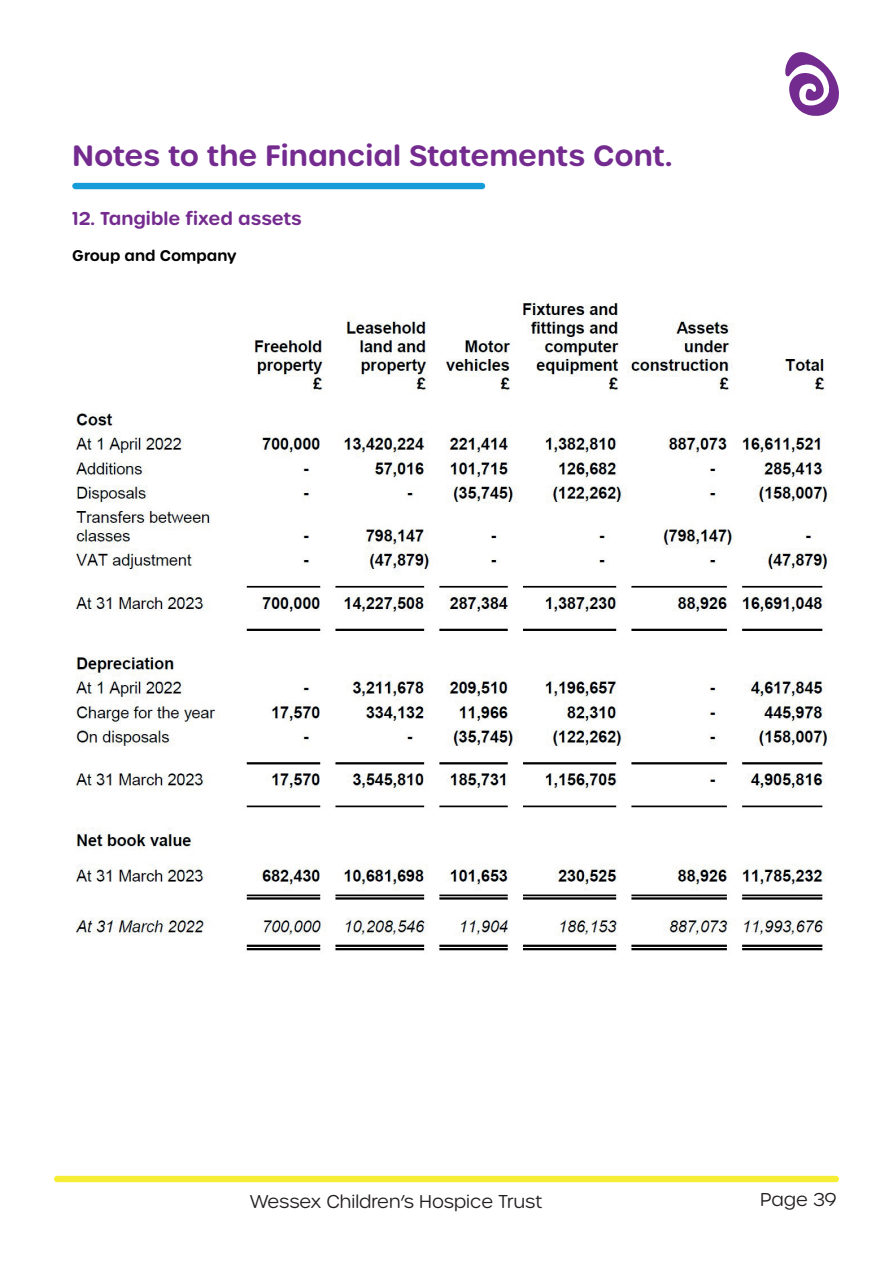
<style>
.page{position:relative;width:893px;height:1263px;background:#fff}
.page>*{position:absolute;margin:0;border:0;box-sizing:border-box;transform-origin:0 0}
.t1{font:600 28.5px "Urbane Rounded";color:#742b8f}
.t2{font:300 18px "Urbane Rounded";color:#231f20}
.t3{font:600 18px "Urbane Rounded";color:#742b8f}
.t4{font:600 15px "Urbane Rounded";color:#000}
</style>
<div class="page">
<div style="left:72px;top:183px;width:413px;height:6px;background:#169cd8;border-radius:3px"></div>
<img style="left:75px;top:302px;width:755px;height:649px">
<div style="left:54px;top:1176px;width:785px;height:6px;background:#f6ee34;border-radius:3px"></div>
<svg style="left:785px;top:52px;width:54px;height:64px"></svg>
<p class="t1" style="left:72px;top:136px;width:601px">Notes to the Financial Statements Cont.</p>
<p class="t3" style="left:72px;top:206px;width:231px">12. Tangible fixed assets</p>
<p class="t4" style="left:72px;top:245px;width:166px">Group and Company</p>
<p class="t2" style="left:250px;top:1189px;width:294px">Wessex Children’s Hospice Trust</p>
<p class="t2" style="left:760px;top:1188px;width:78px">Page 39</p>
</div>
